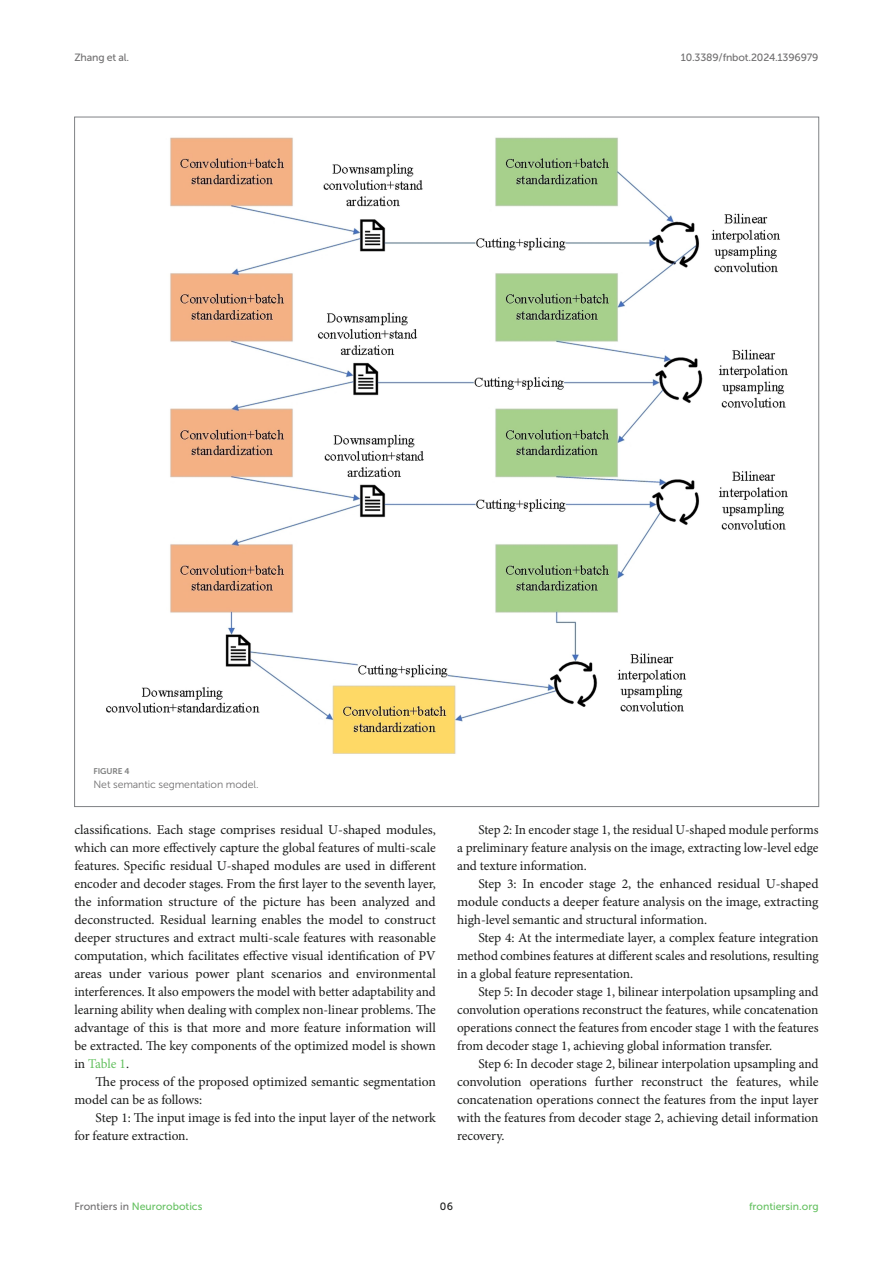
<style>
.page{position:relative;width:893px;height:1263px;background:#fff}
.page>*{position:absolute;margin:0;border:0;box-sizing:border-box;transform-origin:0 0}
.TEXT{font:13.5px/18px "Minion Pro";letter-spacing:-.005em;color:#1b1c1b;text-align:justify}
.t1{font:10.5px "Museo Sans 500";color:#65c161}
.t2{font:10.5px "Museo Sans 500";letter-spacing:-.015em;color:#706f70}
.FIG_LEG{font:10.5px "Museo Sans 300";letter-spacing:-.01em;color:#706f70}
.t3{font:10.5px "Museo Sans 500";color:#1b1c1b}
.FIG_HD{font:8.25px "Museo Sans 700";letter-spacing:-.01em;color:#7e7f7f}
.s1{color:#65c161}
.s2{color:#706f70}
</style>
<div class="page">
<img style="left:106px;top:137px;width:682px;height:617px">
<p class="t2" style="left:74px;top:51px;width:56px">Zhang et al.</p>
<p class="t2" style="left:681px;top:51px;width:139px">10.3389/fnbot.2024.1396979</p>
<p class="FIG_HD" style="left:94px;top:767px;width:37px">FIGURE 4</p>
<p class="FIG_LEG" style="left:94px;top:778px;width:167px">Net semantic segmentation model.</p>
<p class="TEXT" style="left:74px;top:821px;width:363px">classifications. Each stage comprises residual U-shaped modules, which can more effectively capture the global features of multi-scale features. Specific residual U-shaped modules are used in different encoder and decoder stages. From the first layer to the seventh layer, the information structure of the picture has been analyzed and deconstructed. Residual learning enables the model to construct deeper structures and extract multi-scale features with reasonable computation, which facilitates effective visual identification of PV areas under various power plant scenarios and environmental interferences. It also empowers the model with better adaptability and learning ability when dealing with complex non-linear problems. The advantage of this is that more and more feature information will be extracted. The key components of the optimized model is shown in <span class="s1">Table 1</span>.</p>
<p class="TEXT" style="left:74px;top:1073px;width:363px;text-indent:21px">The process of the proposed optimized semantic segmentation model can be as follows:</p>
<p class="TEXT" style="left:74px;top:1109px;width:363px;text-indent:21px">Step 1: The input image is fed into the input layer of the network for feature extraction.</p>
<p class="TEXT" style="left:457px;top:821px;width:363px;text-indent:21px">Step 2: In encoder stage 1, the residual U-shaped module performs a preliminary feature analysis on the image, extracting low-level edge and texture information.</p>
<p class="TEXT" style="left:457px;top:875px;width:363px;text-indent:21px">Step 3: In encoder stage 2, the enhanced residual U-shaped module conducts a deeper feature analysis on the image, extracting high-level semantic and structural information.</p>
<p class="TEXT" style="left:457px;top:929px;width:363px;text-indent:21px">Step 4: At the intermediate layer, a complex feature integration method combines features at different scales and resolutions, resulting in a global feature representation.</p>
<p class="TEXT" style="left:457px;top:983px;width:363px;text-indent:21px">Step 5: In decoder stage 1, bilinear interpolation upsampling and convolution operations reconstruct the features, while concatenation operations connect the features from encoder stage 1 with the features from decoder stage 1, achieving global information transfer.</p>
<p class="TEXT" style="left:457px;top:1055px;width:363px;text-indent:21px">Step 6: In decoder stage 2, bilinear interpolation upsampling and convolution operations further reconstruct the features, while concatenation operations connect the features from the input layer with the features from decoder stage 2, achieving detail information recovery.</p>
<p class="t1" style="left:74px;top:1200px;width:130px"><span class="s2">Frontiers in</span> Neurorobotics</p>
<p class="t3" style="left:440px;top:1200px;width:15px">06</p>
<p class="t1" style="left:749px;top:1200px;width:71px">frontiersin.org</p>
</div>
